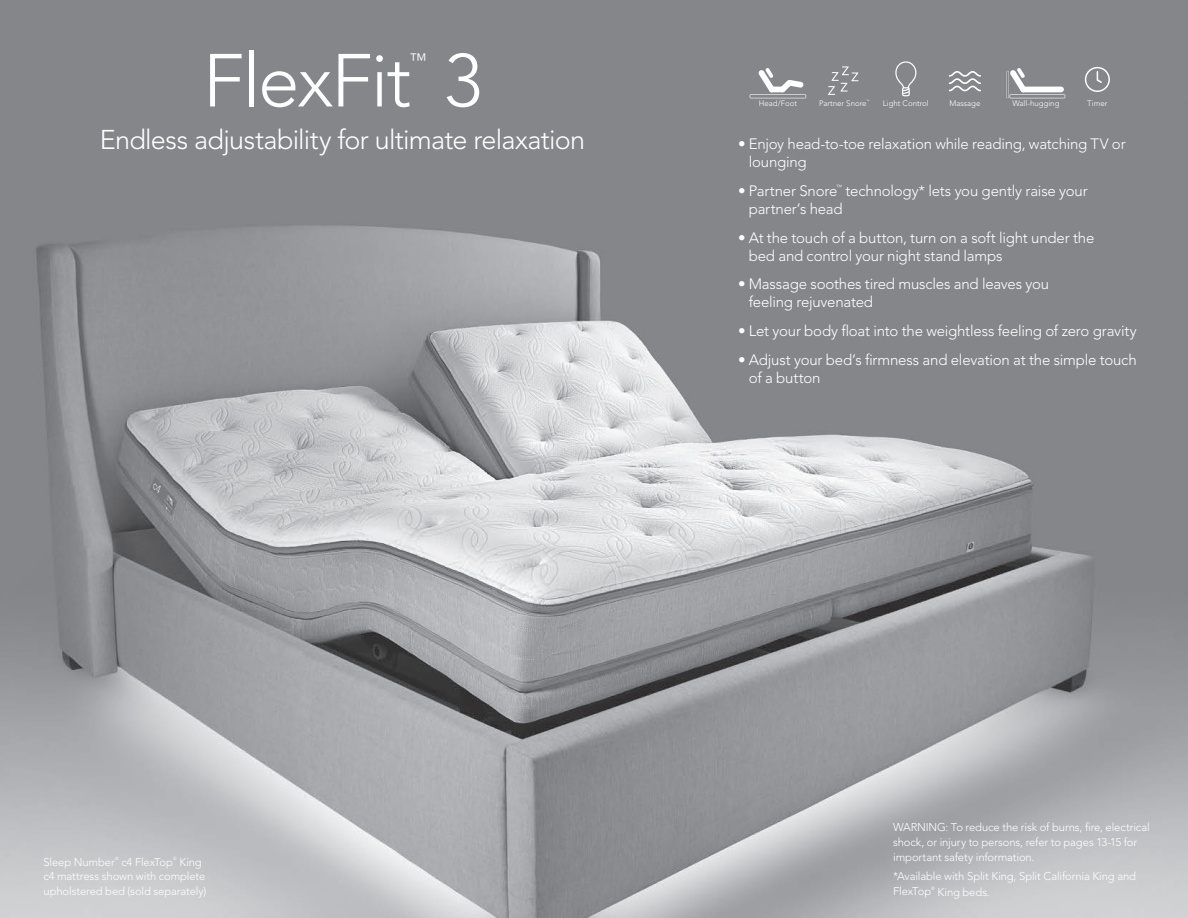
<style>
.page{position:relative;width:1188px;height:918px;background:#fff}
.page>*{position:absolute;margin:0;border:0;box-sizing:border-box;transform-origin:0 0}
.t1{font:300 74.25px "Avenir LT Std";letter-spacing:-.025em;color:#fff}
.t2{font:300 27px "Avenir LT Std";letter-spacing:-.025em;color:#fff}
.t3{font:300 17.85px "Avenir LT Std";color:#fff}
.t4{font:300 15px/18px "Avenir LT Std";letter-spacing:-.015em;color:#fff}
.t5{font:300 11.25px/15px "Avenir LT Std";letter-spacing:-.01em;color:#fff}
.t6{font:300 7.95px "Avenir LT Std";color:#fff}
.t7{font:300 6px "Avenir LT Std";color:#fff}
.t8{font:300 4.5px "Avenir LT Std";color:#fff}
.t9{font:300 3.15px "Avenir LT Std";color:#fff}
</style>
<div class="page">
<img style="left:0;top:0;width:1188px;height:918px">
<hr style="left:750px;top:94px;width:56px;height:4px;background:#cbcccd">
<hr style="left:750px;top:95px;width:56px;height:3px;background:#fff">
<svg style="left:758px;top:68px;width:46px;height:24px"></svg>
<svg style="left:949px;top:71px;width:32px;height:20px"></svg>
<div style="left:1020px;top:87px;width:44px;height:5px;background:#fff;border-radius:3px"></div>
<hr style="left:1009px;top:94px;width:56px;height:4px;background:#cbcccd">
<hr style="left:1010px;top:95px;width:55px;height:3px;background:#fff">
<svg style="left:1010px;top:68px;width:17px;height:24px"></svg>
<hr style="left:1007px;top:71px;width:2px;height:27px;background:#fff">
<svg style="left:895px;top:61px;width:22px;height:36px"></svg>
<svg style="left:828px;top:66px;width:30px;height:29px"></svg>
<svg style="left:1085px;top:67px;width:25px;height:25px"></svg>
<h1 class="t1" style="left:203px;top:37px;width:281px">FlexFit 3</h1>
<p class="t3" style="left:409px;top:50px;width:19px">™</p>
<p class="t6" style="left:759px;top:98px;width:40px">Head/Foot</p>
<p class="t6" style="left:819px;top:98px;width:49px">Partner Snore</p>
<p class="t6" style="left:883px;top:98px;width:47px">Light Control</p>
<p class="t6" style="left:949px;top:98px;width:33px">Massage</p>
<p class="t6" style="left:1012px;top:98px;width:49px">Wall-hugging</p>
<p class="t9" style="left:867px;top:99px;width:5px">™</p>
<p class="t6" style="left:1087px;top:98px;width:22px">Timer</p>
<h2 class="t2" style="left:100px;top:124px;width:487px">Endless adjustability for ultimate relaxation</h2>
<p class="t4" style="left:749px;top:135px;width:378px;text-indent:-11px">• Enjoy head-to-toe relaxation while reading, watching TV or lounging</p>
<p class="t4" style="left:738px;top:182px;width:101px">• Partner Snore</p>
<p class="t7" style="left:836px;top:183px;width:7px">™</p>
<p class="t4" style="left:846px;top:182px;width:244px">technology* lets you gently raise your</p>
<p class="t4" style="left:749px;top:200px;width:95px">partner’s head</p>
<p class="t4" style="left:749px;top:228px;width:347px;text-indent:-11px">• At the touch of a button, turn on a soft light under the bed and control your night stand lamps</p>
<p class="t4" style="left:749px;top:275px;width:302px;text-indent:-11px">• Massage soothes tired muscles and leaves you feeling rejuvenated</p>
<p class="t4" style="left:738px;top:322px;width:400px">• Let your body float into the weightless feeling of zero gravity</p>
<p class="t4" style="left:749px;top:351px;width:389px;text-indent:-11px">• Adjust your bed’s firmness and elevation at the simple touch of a button</p>
<p class="t5" style="left:44px;top:854px;width:73px">Sleep Number</p>
<p class="t8" style="left:115px;top:856px;width:5px">®</p>
<p class="t5" style="left:121px;top:854px;width:53px">c4 FlexTop</p>
<p class="t8" style="left:173px;top:856px;width:5px">®</p>
<p class="t5" style="left:44px;top:854px;width:164px;text-indent:136px">King c4 mattress shown with complete upholstered bed (sold separately)</p>
<p class="t5" style="left:893px;top:820px;width:258px">WARNING: To reduce the risk of burns, fire, electrical shock, or injury to persons, refer to pages 13-15 for important safety information.</p>
<p class="t5" style="left:893px;top:869px;width:244px">*Available with Split King, Split California King and<br>FlexTop</p>
<p class="t8" style="left:931px;top:886px;width:5px">®</p>
<p class="t5" style="left:938px;top:884px;width:54px">King beds.</p>
</div>
